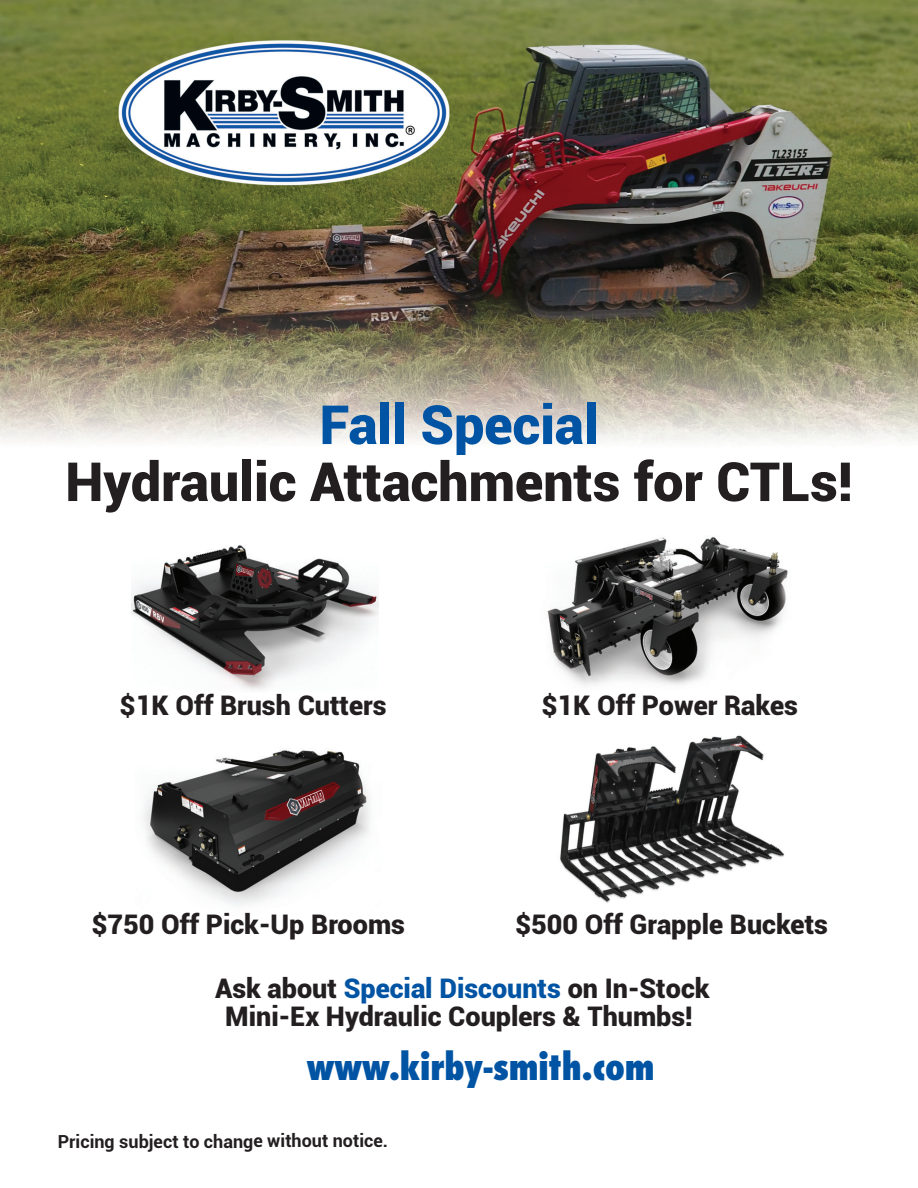
<style>
.page{position:relative;width:918px;height:1188px;background:#fff}
.page>*{position:absolute;margin:0;border:0;box-sizing:border-box;transform-origin:0 0}
.t1{font:900 54px "Roboto";color:#231f20}
.t2{font:900 54px "Roboto";color:#0154a3}
.t3{font:800 condensed 36px "Futura";color:#0154a3}
.t4{font:900 27px/28.5px "Roboto";color:#231f20;text-align:center}
.t5{font:700 18px "Roboto";letter-spacing:-.005em;color:#231f20}
.s1{color:#0154a3}
</style>
<div class="page">
<img style="left:0;top:0;width:918px;height:605px">
<img style="left:132px;top:543px;width:247px;height:147px">
<img style="left:526px;top:532px;width:288px;height:153px">
<img style="left:144px;top:750px;width:226px;height:156px">
<img style="left:560px;top:735px;width:224px;height:168px">
<p class="t2" style="left:320px;top:394px;width:280px">Fall Special</p>
<p class="t1" style="left:65px;top:451px;width:789px">Hydraulic Attachments for CTLs!</p>
<p class="t4" style="left:120px;top:691px;width:269px">$1K Off Brush Cutters</p>
<p class="t4" style="left:541px;top:691px;width:258px">$1K Off Power Rakes</p>
<p class="t4" style="left:91px;top:911px;width:315px">$750 Off Pick-Up Brooms</p>
<p class="t4" style="left:515px;top:911px;width:314px">$500 Off Grapple Buckets</p>
<p class="t4" style="left:215px;top:974px;width:496px">Ask about <span class="s1">Special Discounts</span> on In-Stock<br>Mini-Ex Hydraulic Couplers &amp; Thumbs!</p>
<p class="t3" style="left:307px;top:1044px;width:350px">www.kirby-smith.com</p>
<p class="t5" style="left:58px;top:1131px;width:332px">Pricing subject to change without notice.</p>
</div>
